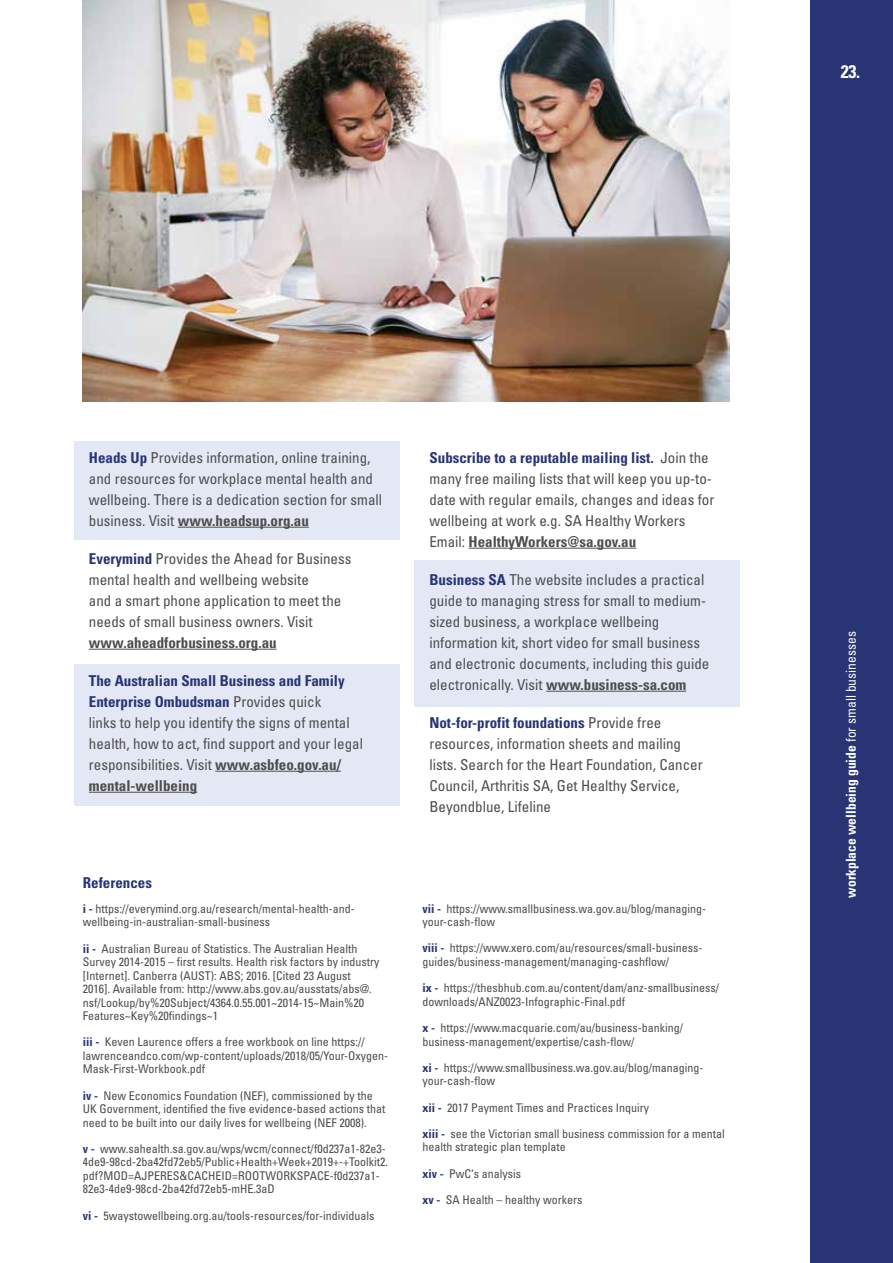
<style>
.page{position:relative;width:893px;height:1263px;background:#fff}
.page>*{position:absolute;margin:0;border:0;box-sizing:border-box;transform-origin:0 0}
.t1{font:700 condensed 18.15px "Univers";color:#fff}
.t2{font:condensed 15px/21px "Univers";color:#4d4d4f}
.t3{font:700 condensed 15px "Univers";color:#4d4d4f}
.t4{font:700 condensed 15px "Univers";color:#283474}
.t5{font:700 condensed 13.65px "Univers";color:#fff}
.t6{font:condensed 12px/13.5px "Univers";color:#4d4d4f}
.s1{font-weight:700;color:#283474}
.s2{font-weight:700}
.s3{font-weight:400}
</style>
<div class="page">
<div style="left:75px;top:441px;width:325px;height:99px;background:#e4e8f5"></div>
<div style="left:75px;top:664px;width:325px;height:142px;background:#e4e8f5"></div>
<div style="left:414px;top:561px;width:326px;height:146px;background:#e4e8f5"></div>
<hr style="left:178px;top:527px;width:131px;height:1px;background:#4d4d4f">
<hr style="left:89px;top:649px;width:188px;height:1px;background:#4d4d4f">
<hr style="left:215px;top:771px;width:126px;height:1px;background:#4d4d4f">
<hr style="left:89px;top:792px;width:108px;height:1px;background:#4d4d4f">
<hr style="left:469px;top:548px;width:167px;height:1px;background:#4d4d4f">
<hr style="left:546px;top:691px;width:140px;height:1px;background:#4d4d4f">
<div style="left:810px;top:0;width:83px;height:1263px;background:#283474"></div>
<img style="left:83px;top:0;width:647px;height:402px">
<h1 class="t1" style="left:841px;top:60px;width:21px">23.</h1>
<p class="t2" style="left:89px;top:447px;width:295px"><span class="s1">Heads Up</span> Provides information, online training, and resources for workplace mental health and wellbeing. There is a dedication section for small business. Visit <span class="s2">www.headsup.org.au</span></p>
<p class="t2" style="left:89px;top:548px;width:264px"><span class="s1">Everymind</span> Provides the Ahead for Business mental health and wellbeing website<br>and a smart phone application to meet the needs of small business owners. Visit</p>
<p class="t3" style="left:89px;top:633px;width:189px">www.aheadforbusiness.org.au</p>
<p class="t2" style="left:89px;top:670px;width:276px"><span class="s1">The Australian Small Business and Family Enterprise Ombudsman</span> Provides quick<br>links to help you identify the signs of mental health, how to act, find support and your legal responsibilities. Visit <span class="s2">www.asbfeo.gov.au/ mental-wellbeing</span></p>
<p class="t4" style="left:83px;top:873px;width:71px">References</p>
<p class="t6" style="left:83px;top:901px;width:273px"><span class="s1">i -</span> https://everymind.org.au/research/mental-health-and&shy;wellbeing-in-australian-small-business</p>
<p class="t6" style="left:83px;top:941px;width:298px"><span class="s1">ii -</span> Australian Bureau of Statistics. The Australian Health Survey 2014-2015 – first results. Health risk factors by industry [Internet]. Canberra (AUST): ABS; 2016. [Cited 23 August 2016]. Available from: http://www.abs.gov.au/ausstats/abs@. nsf/Lookup/by%20Subject/4364.0.55.001~2014-15~Main%20<br>Features~Key%20findings~1</p>
<p class="t6" style="left:83px;top:1035px;width:307px"><span class="s1">iii -</span> Keven Laurence offers a free workbook on line https:// lawrenceandco.com/wp-content/uploads/2018/05/Your-Oxygen-<br>Mask-First-Workbook.pdf</p>
<p class="t6" style="left:83px;top:1088px;width:304px"><span class="s1">iv -</span> New Economics Foundation (NEF), commissioned by the<br>UK Government, identified the five evidence-based actions that need to be built into our daily lives for wellbeing (NEF 2008).</p>
<p class="t6" style="left:83px;top:1141px;width:307px"><span class="s1">v -</span> www.sahealth.sa.gov.au/wps/wcm/connect/f0d237a1-82e3- 4de9-98cd-2ba42fd72eb5/Public+Health+Week+2019+-+Toolkit2. pdf?MOD=AJPERES&amp;CACHEID=ROOTWORKSPACE-f0d237a1- 82e3-4de9-98cd-2ba42fd72eb5-mHE.3aD</p>
<p class="t6" style="left:83px;top:1208px;width:293px"><span class="s1">vi -</span> 5waystowellbeing.org.au/tools-resources/for-individuals</p>
<p class="t2" style="left:429px;top:447px;width:286px"><span class="s1">Subscribe to a reputable mailing list.</span> Join the many free mailing lists that will keep you up-to&shy;date with regular emails, changes and ideas for wellbeing at work e.g. SA Healthy Workers Email: <span class="s2">HealthyWorkers@sa.gov.au</span></p>
<p class="t2" style="left:429px;top:569px;width:281px"><span class="s1">Business SA</span> The website includes a practical guide to managing stress for small to medium&shy;sized business, a workplace wellbeing information kit, short video for small business and electronic documents, including this guide electronically. Visit <span class="s2">www.business-sa.com</span></p>
<p class="t2" style="left:429px;top:712px;width:275px"><span class="s1">Not-for-profit foundations</span> Provide free resources, information sheets and mailing lists. Search for the Heart Foundation, Cancer Council, Arthritis SA, Get Healthy Service, Beyondblue, Lifeline</p>
<p class="t6" style="left:422px;top:901px;width:285px"><span class="s1">vii -</span> https://www.smallbusiness.wa.gov.au/blog/managing&shy;your-cash-flow</p>
<p class="t6" style="left:422px;top:941px;width:282px"><span class="s1">viii -</span> https://www.xero.com/au/resources/small-business&shy;guides/business-management/managing-cashflow/</p>
<p class="t6" style="left:422px;top:981px;width:298px"><span class="s1">ix -</span> https://thesbhub.com.au/content/dam/anz-smallbusiness/ downloads/ANZ0023-Infographic-Final.pdf</p>
<p class="t6" style="left:422px;top:1021px;width:262px"><span class="s1">x -</span> https://www.macquarie.com/au/business-banking/ business-management/expertise/cash-flow/</p>
<p class="t6" style="left:422px;top:1060px;width:283px"><span class="s1">xi -</span> https://www.smallbusiness.wa.gov.au/blog/managing&shy;your-cash-flow</p>
<p class="t6" style="left:422px;top:1094px;width:304px;line-height:26.2px"><span class="s1">xii -</span> 2017 Payment Times and Practices Inquiry<br><span class="s1">xiii -</span> see the Victorian small business commission for a mental</p>
<p class="t6" style="left:422px;top:1134px;width:161px;line-height:26.2px">health strategic plan template <span class="s1">xiv -</span> PwC‘s analysis<br><span class="s1">xv -</span> SA Health – healthy workers</p>
<p class="t5" style="left:843px;top:898px;width:268px;rotate:-90deg">workplace wellbeing guide <span class="s3">for small businesses</span></p>
</div>
